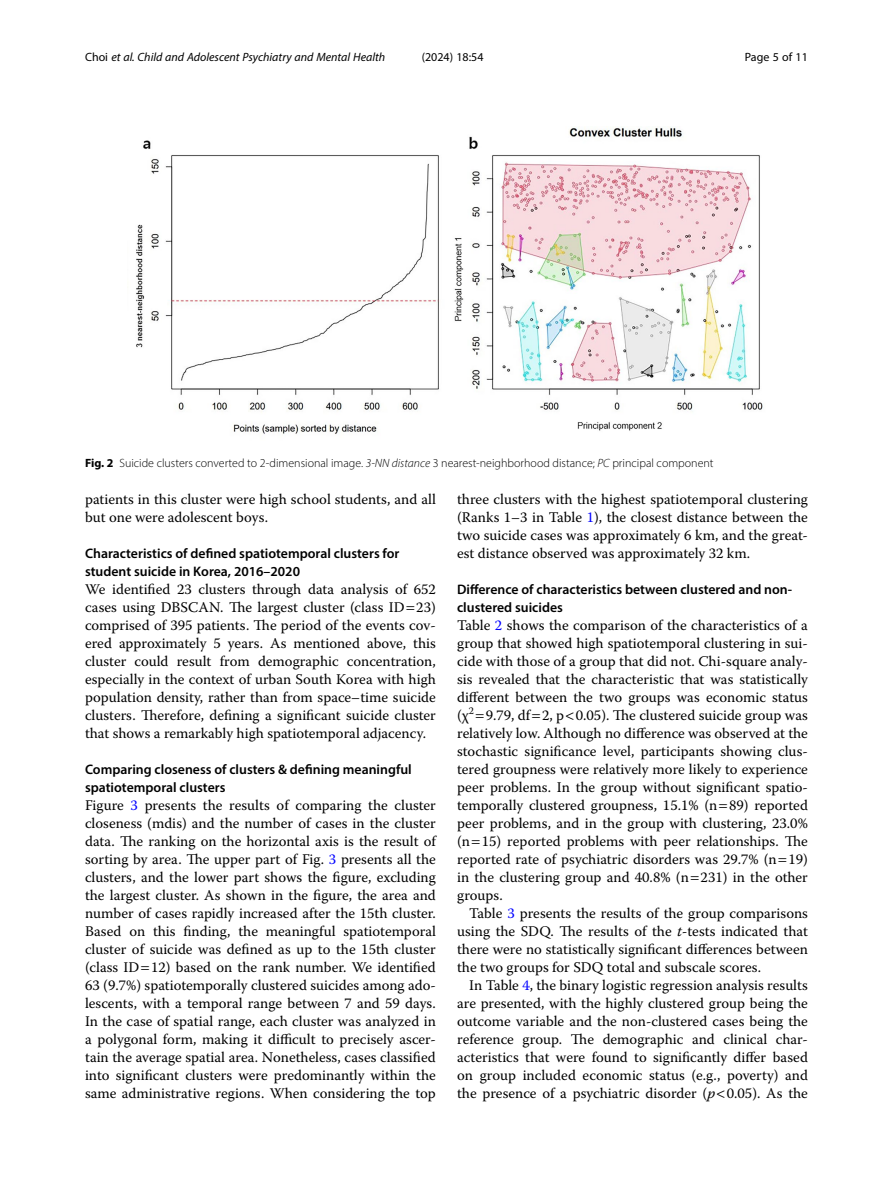
<style>
.page{position:relative;width:893px;height:1191px;background:#fff}
.page>*{position:absolute;margin:0;border:0;box-sizing:border-box;transform-origin:0 0}
.Body_Text{font:14.7px/18px "Warnock Pro";color:#000;text-align:justify}
.Body_Text_Indent{font:14.7px/18px "Warnock Pro";color:#000;text-align:justify}
.Head_2{font:600 13.8px/18px "Myriad Pro";color:#000}
.Figure_Caption{font:300 12px "Myriad Pro";color:#000}
.t1{font:italic 12px "Myriad Pro";color:#000}
.t2{font:12px "Myriad Pro";color:#000}
.s1{font-style:normal}
.s2{font-weight:700}
.s3{font-style:italic}
.s4{color:#00f}
</style>
<div class="page">
<img style="left:136px;top:126px;width:627px;height:309px">
<p class="t1" style="left:85px;top:50px;width:302px"><span class="s1">Choi</span> et al. Child and Adolescent Psychiatry and Mental Health</p>
<p class="t2" style="left:422px;top:50px;width:63px">(2024) 18:54</p>
<p class="t2" style="left:745px;top:50px;width:65px">Page 5 of 11</p>
<p class="Figure_Caption" style="left:85px;top:456px;width:630px"><span class="s2">Fig. 2</span> Suicide clusters converted to 2-dimensional image. <span class="s3">3-NN distance</span> 3 nearest-neighborhood distance; <span class="s3">PC</span> principal component</p>
<p class="Body_Text_Indent" style="left:85px;top:490px;width:352px">patients in this cluster were high school students, and all but one were adolescent boys.</p>
<p class="Head_2" style="left:85px;top:544px;width:316px">Characteristics of defined spatiotemporal clusters for student suicide in Korea, 2016–2020</p>
<p class="Body_Text" style="left:85px;top:580px;width:352px">We identified 23 clusters through data analysis of 652 cases using DBSCAN. The largest cluster (class ID 23) comprised of 395 patients. The period of the events cov&shy;ered approximately 5 years. As mentioned above, this cluster could result from demographic concentration, especially in the context of urban South Korea with high population density, rather than from space–time suicide clusters. Therefore, defining a significant suicide cluster that shows a remarkably high spatiotemporal adjacency.</p>
<p class="Head_2" style="left:85px;top:760px;width:328px">Comparing closeness of clusters &amp; defining meaningful spatiotemporal clusters</p>
<p class="Body_Text" style="left:85px;top:796px;width:352px">Figure <span class="s4">3</span> presents the results of comparing the cluster closeness (mdis) and the number of cases in the cluster data. The ranking on the horizontal axis is the result of sorting by area. The upper part of Fig. <span class="s4">3</span> presents all the clusters, and the lower part shows the figure, excluding the largest cluster. As shown in the figure, the area and number of cases rapidly increased after the 15th cluster.<br>Based on this finding, the meaningful spatiotemporal cluster of suicide was defined as up to the 15th cluster (class ID 12) based on the rank number. We identified 63 (9.7%) spatiotemporally clustered suicides among ado&shy;lescents, with a temporal range between 7 and 59 days.<br>In the case of spatial range, each cluster was analyzed in a polygonal form, making it difficult to precisely ascer&shy;tain the average spatial area. Nonetheless, cases classified into significant clusters were predominantly within the same administrative regions. When considering the top</p>
<p class="Body_Text" style="left:457px;top:490px;width:352px">three clusters with the highest spatiotemporal clustering (Ranks 1–3 in Table <span class="s4">1</span>), the closest distance between the two suicide cases was approximately 6 km, and the great&shy;est distance observed was approximately 32 km.</p>
<p class="Head_2" style="left:457px;top:580px;width:336px">Difference of characteristics between clustered and non&shy;clustered suicides</p>
<p class="Body_Text" style="left:457px;top:616px;width:352px">Table <span class="s4">2</span> shows the comparison of the characteristics of a group that showed high spatiotemporal clustering in sui&shy;cide with those of a group that did not. Chi-square analy&shy;sis revealed that the characteristic that was statistically different between the two groups was economic status (χ<sup>2</sup> 9.79, df 2, p 0.05). The clustered suicide group was relatively low. Although no difference was observed at the stochastic significance level, participants showing clus&shy;tered groupness were relatively more likely to experience peer problems. In the group without significant spatio&shy;temporally clustered groupness, 15.1% (n 89) reported peer problems, and in the group with clustering, 23.0% (n 15) reported problems with peer relationships. The reported rate of psychiatric disorders was 29.7% (n 19) in the clustering group and 40.8% (n 231) in the other groups.</p>
<p class="Body_Text_Indent" style="left:457px;top:904px;width:352px;text-indent:12px">Table <span class="s4">3</span> presents the results of the group comparisons using the SDQ. The results of the <span class="s3">t-</span>tests indicated that there were no statistically significant differences between the two groups for SDQ total and subscale scores.</p>
<p class="Body_Text_Indent" style="left:457px;top:976px;width:352px;text-indent:12px">In Table <span class="s4">4</span>, the binary logistic regression analysis results are presented, with the highly clustered group being the outcome variable and the non-clustered cases being the reference group. The demographic and clinical char&shy;acteristics that were found to significantly differ based on group included economic status (e.g., poverty) and the presence of a psychiatric disorder (<span class="s3">p</span> 0.05). As the</p>
</div>
